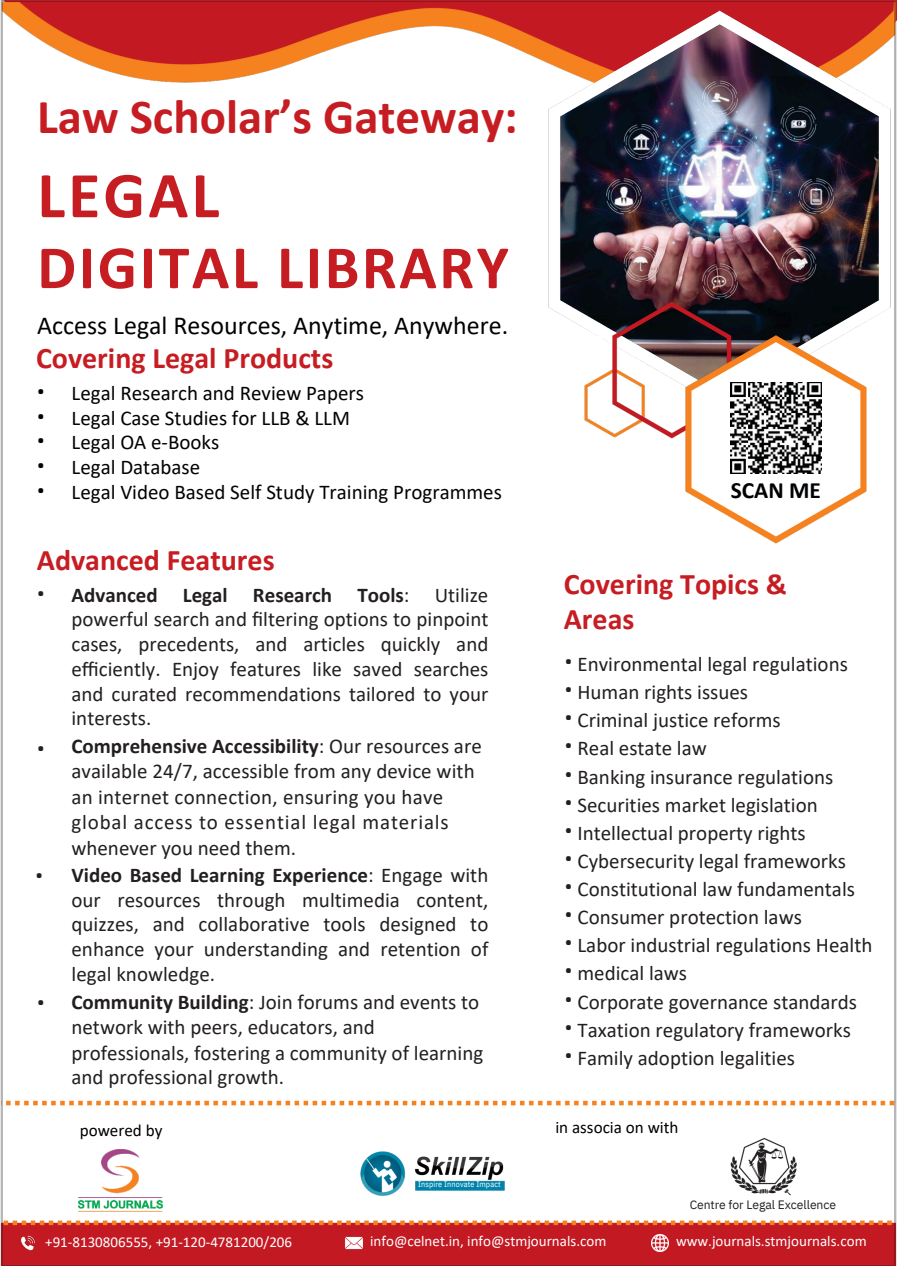
<style>
.page{position:relative;width:897px;height:1266px;background:#fff}
.page>*{position:absolute;margin:0;border:0;box-sizing:border-box;transform-origin:0 0}
.t1{font:700 66px "Calibri";letter-spacing:.045em;color:#c61d23}
.t2{font:700 62.1px "Calibri";letter-spacing:.04em;color:#c61d23}
.t3{font:700 49.05px "Calibri";color:#c61d23}
.t4{font:700 30px/34.8px "Calibri";color:#c61d23}
.t5{font:25.95px "Calibri";color:#010203}
.t6{font:700 23.4px "Calibri";color:#010203}
.t7{font:21px/28.2px "Calibri";color:#231f20}
.t8{font:21px/24.8px "Calibri";color:#010203}
.t9{font:21px/28.2px "IBM Plex Sans Cond";color:#231f20;text-align:justify}
.t10{font:21px/24.8px "IBM Plex Sans Cond";color:#010203;text-align:justify}
.t11{font:17.1px "Calibri";color:#000}
.t12{font:15px "Calibri";color:#fff}
.t13{font:12.15px "IBM Plex Sans";letter-spacing:-.005em;color:#231f20}
.t14{font:8.1px "IBM Plex Sans Cond";letter-spacing:.02em;color:#fff}
.s1{font-weight:700}
</style>
<div class="page">
<img style="left:0;top:153px;width:897px;height:1113px">
<img style="left:0;top:0;width:897px;height:153px">
<img style="left:554px;top:48px;width:330px;height:321px">
<img style="left:619px;top:18px;width:201px;height:58px">
<img style="left:78px;top:1149px;width:87px;height:62px">
<img style="left:577px;top:294px;width:296px;height:257px">
<img style="left:730px;top:383px;width:91px;height:91px">
<img style="left:14px;top:1228px;width:29px;height:29px">
<img style="left:338px;top:1229px;width:32px;height:27px">
<img style="left:651px;top:1234px;width:17px;height:17px">
<p class="t3" style="left:37px;top:96px;width:482px">Law Scholar’s Gateway:</p>
<p class="t1" style="left:37px;top:168px;width:183px">LEGAL</p>
<p class="t2" style="left:37px;top:241px;width:473px">DIGITAL LIBRARY</p>
<p class="t5" style="left:37px;top:315px;width:472px">Access Legal Resources, Anytime, Anywhere.</p>
<h5 class="t4" style="left:36px;top:343px;width:299px">Covering Legal Products</h5>
<p class="t10" style="left:37px;top:378px;width:9px">• • • • •</p>
<p class="t8" style="left:72px;top:382px;width:432px">Legal Research and Review Papers<br>Legal Case Studies for LLB &amp; LLM<br>Legal OA e-Books<br>Legal Database<br>Legal Video Based Self Study Training Programmes</p>
<p class="t4" style="left:37px;top:544px;width:239px">Advanced Features</p>
<h4 class="t9" style="left:37px;top:578px;width:9px">•</h4>
<h1 class="t9" style="left:37px;top:733px;width:9px">•</h1>
<h1 class="t9" style="left:35px;top:860px;width:9px">•</h1>
<h4 class="t9" style="left:37px;top:987px;width:9px">•</h4>
<h4 class="t7" style="left:71px;top:584px;width:418px;line-height:24.8px;text-align:justify"><span class="s1">Advanced Legal Research Tools</span>: Utilize powerful search and filtering options to pinpoint cases, precedents, and articles quickly and efficiently. Enjoy features like saved searches and curated recommendations tailored to your interests.</h4>
<h4 class="t7" style="left:71px;top:735px;width:418px;line-height:25.7px"><span class="s1">Comprehensive Accessibility</span>: Our resources are available 24/7, accessible from any device with an internet connection, ensuring you have global access to essential legal materials whenever you need them.<br><span class="s1">Video Based Learning Experience</span>: Engage with</h4>
<h4 class="t7" style="left:71px;top:889px;width:418px;line-height:24.8px;text-align:justify">our resources through multimedia content, quizzes, and collaborative tools designed to enhance your understanding and retention of legal knowledge.</h4>
<h4 class="t7" style="left:71px;top:991px;width:413px;line-height:25.2px"><span class="s1">Community Building</span>: Join forums and events to network with peers, educators, and professionals, fostering a community of learning and professional growth.</h4>
<h6 class="t6" style="left:731px;top:480px;width:91px">SCAN ME</h6>
<p class="t4" style="left:564px;top:569px;width:225px">Covering Topics &amp;<br>Areas</p>
<p class="t7" style="left:577px;top:651px;width:296px">Environmental legal regulations<br>Human rights issues<br>Criminal justice reforms<br>Real estate law<br>Banking insurance regulations<br>Securities market legislation<br>Intellectual property rights<br>Cybersecurity legal frameworks<br>Constitutional law fundamentals<br>Consumer protection laws<br>Labor industrial regulations Health medical laws<br>Corporate governance standards<br>Taxation regulatory frameworks<br>Family adoption legalities</p>
<p class="t9" style="left:565px;top:646px;width:9px">• • • • • • • • • • • • • • •</p>
<h5 class="t11" style="left:80px;top:1123px;width:84px">powered by</h5>
<p class="t11" style="left:555px;top:1119px;width:125px">in associa on with</p>
<p class="t14" style="left:418px;top:1178px;width:84px">Inspire Innovate Impact</p>
<p class="t13" style="left:689px;top:1196px;width:148px">Centre for Legal Excellence</p>
<p class="t12" style="left:45px;top:1235px;width:248px">+91-8130806555, +91-120-4781200/206</p>
<h6 class="t12" style="left:370px;top:1234px;width:238px">info@celnet.in, info@stmjournals.com</h6>
<p class="t12" style="left:676px;top:1234px;width:192px">www.journals.stmjournals.com</p>
</div>
